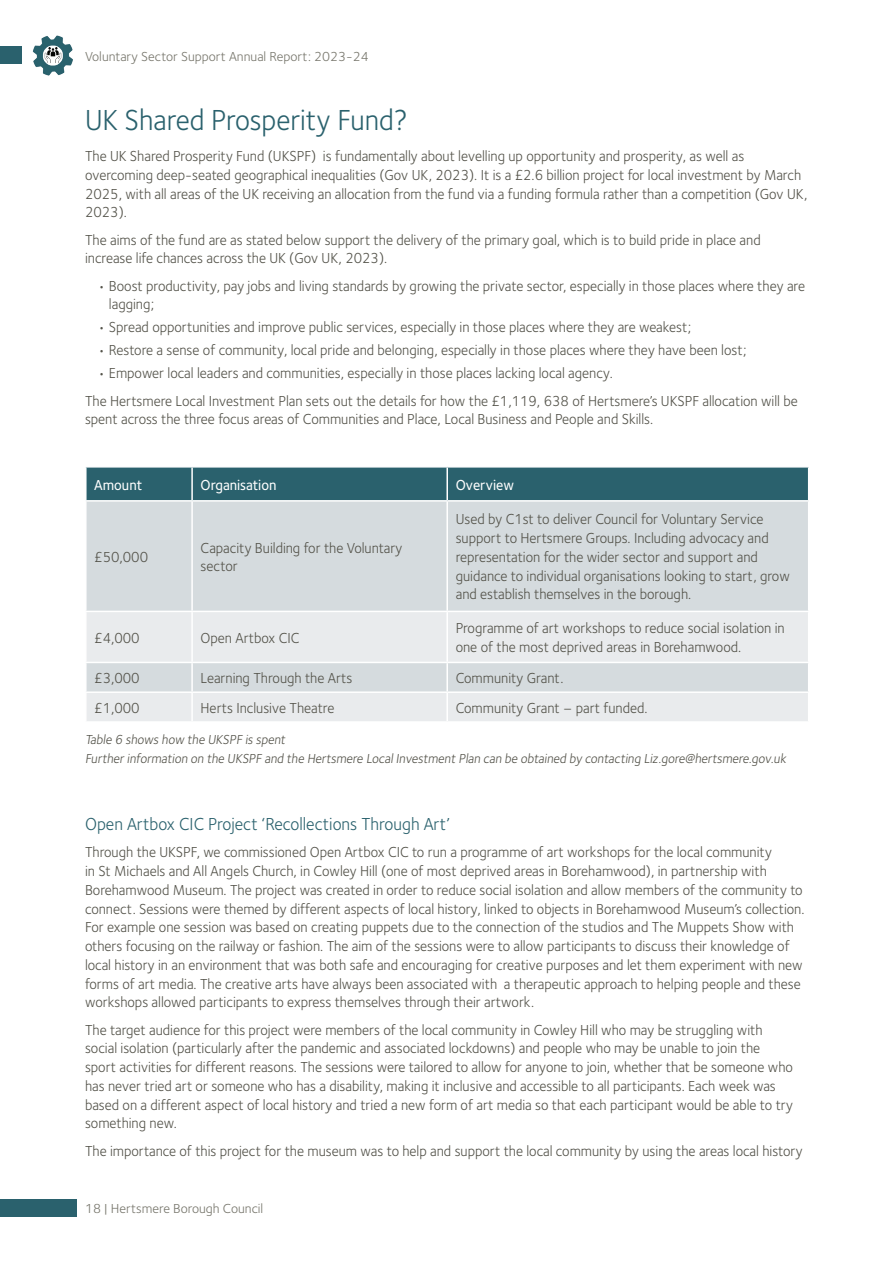
<style>
.page{position:relative;width:893px;height:1263px;background:#fff}
.page>*{position:absolute;margin:0;border:0;box-sizing:border-box;transform-origin:0 0}
.subheading{font:30px "Foundry Sterling";color:#2a616d;scale:.95 1}
.subheading_2{font:18px "Foundry Sterling";color:#2a616d;scale:.95 1}
.body_txt{font:15px/18.8px "Foundry Sterling";color:#535249;scale:.95 1}
.bullet_point{font:15px/18.8px "Foundry Sterling";color:#535249;scale:.95 1}
.table_top{font:500 15px "Foundry Sterling";color:#fff;scale:.95 1}
.table_number{font:13.5px/19.5px "Foundry Sterling";color:#535249;scale:.95 1}
.t1{font:13.5px "Foundry Sterling";color:#77766c}
</style>
<div class="page">
<div style="left:0;top:47px;width:21px;height:17px;background:#2a616d"></div>
<div style="left:0;top:1199px;width:77px;height:17px;background:#2a616d"></div>
<img style="left:32px;top:35px;width:41px;height:41px">
<div style="left:87px;top:468px;width:721px;height:32px;background:#2a616d"></div>
<div style="left:87px;top:502px;width:721px;height:109px;background:#d5dbde"></div>
<svg style="left:87px;top:612px;width:721px;height:109px;background:#e3e6e9"></svg>
<hr style="left:191px;top:468px;width:2px;height:32px;background:#fff">
<hr style="left:446px;top:468px;width:2px;height:32px;background:#fff">
<hr style="left:191px;top:502px;width:2px;height:109px;background:#fff">
<hr style="left:446px;top:502px;width:2px;height:109px;background:#fff">
<hr style="left:191px;top:612px;width:2px;height:50px;background:#fff">
<hr style="left:446px;top:612px;width:2px;height:50px;background:#fff">
<hr style="left:85px;top:662px;width:107px;height:1px;background:#fff">
<hr style="left:192px;top:662px;width:255px;height:1px;background:#fff">
<hr style="left:191px;top:663px;width:2px;height:28px;background:#fff">
<hr style="left:447px;top:662px;width:362px;height:1px;background:#fff">
<hr style="left:446px;top:663px;width:2px;height:28px;background:#fff">
<hr style="left:85px;top:691px;width:107px;height:2px;background:#fff">
<hr style="left:192px;top:691px;width:255px;height:2px;background:#fff">
<hr style="left:191px;top:693px;width:2px;height:28px;background:#fff">
<hr style="left:447px;top:691px;width:362px;height:2px;background:#fff">
<hr style="left:446px;top:693px;width:2px;height:28px;background:#fff">
<p class="t1" style="left:85px;top:48px;width:285px">Voluntary Sector Support Annual Report: 2023-24</p>
<p class="subheading" style="left:85px;top:102px;width:341px">UK Shared Prosperity Fund?</p>
<p class="body_txt" style="left:85px;top:146px;width:762px">The UK Shared Prosperity Fund (UKSPF) is fundamentally about levelling up opportunity and prosperity, as well as overcoming deep-seated geographical inequalities (Gov UK, 2023). It is a £2.6 billion project for local investment by March 2025, with all areas of the UK receiving an allocation from the fund via a funding formula rather than a competition (Gov UK, 2023).</p>
<p class="body_txt" style="left:85px;top:230px;width:713px">The aims of the fund are as stated below support the delivery of the primary goal, which is to build pride in place and increase life chances across the UK (Gov UK, 2023).</p>
<p class="bullet_point" style="left:109px;top:276px;width:734px;text-indent:-11px">• Boost productivity, pay jobs and living standards by growing the private sector, especially in those places where they are lagging;</p>
<p class="bullet_point" style="left:98px;top:318px;width:626px">• Spread opportunities and improve public services, especially in those places where they are weakest;</p>
<p class="bullet_point" style="left:98px;top:341px;width:684px">• Restore a sense of community, local pride and belonging, especially in those places where they have been lost;</p>
<p class="body_txt" style="left:98px;top:364px;width:544px">• Empower local leaders and communities, especially in those places lacking local agency.</p>
<p class="body_txt" style="left:85px;top:391px;width:752px">The Hertsmere Local Investment Plan sets out the details for how the £1,119, 638 of Hertsmere’s UKSPF allocation will be spent across the three focus areas of Communities and Place, Local Business and People and Skills.</p>
<p class="table_top" style="left:94px;top:476px;width:52px">Amount</p>
<p class="table_top" style="left:201px;top:476px;width:81px">Organisation</p>
<p class="table_top" style="left:456px;top:476px;width:63px">Overview</p>
<p class="body_txt" style="left:94px;top:547px;width:58px">£50,000</p>
<p class="body_txt" style="left:201px;top:538px;width:214px">Capacity Building for the Voluntary sector</p>
<p class="body_txt" style="left:456px;top:510px;width:353px">Used by C1st to deliver Council for Voluntary Service support to Hertsmere Groups. Including advocacy and representation for the wider sector and support and guidance to individual organisations looking to start, grow and establish themselves in the borough.</p>
<p class="body_txt" style="left:94px;top:628px;width:49px">£4,000</p>
<p class="body_txt" style="left:201px;top:628px;width:105px">Open Artbox CIC</p>
<p class="body_txt" style="left:456px;top:619px;width:348px">Programme of art workshops to reduce social isolation in one of the most deprived areas in Borehamwood.</p>
<p class="body_txt" style="left:94px;top:669px;width:49px">£3,000</p>
<p class="body_txt" style="left:201px;top:669px;width:161px">Learning Through the Arts</p>
<p class="body_txt" style="left:456px;top:669px;width:115px">Community Grant.</p>
<p class="body_txt" style="left:94px;top:698px;width:49px">£1,000</p>
<p class="body_txt" style="left:201px;top:698px;width:142px">Herts Inclusive Theatre</p>
<p class="body_txt" style="left:456px;top:698px;width:203px">Community Grant – part funded.</p>
<p class="table_number" style="left:85px;top:729px;width:742px">Table 6 shows how the UKSPF is spent<br>Further information on the UKSPF and the Hertsmere Local Investment Plan can be obtained by contacting Liz.gore@hertsmere.gov.uk</p>
<p class="subheading_2" style="left:85px;top:813px;width:385px">Open Artbox CIC Project ‘Recollections Through Art’</p>
<p class="body_txt" style="left:85px;top:843px;width:759px">Through the UKSPF, we commissioned Open Artbox CIC to run a programme of art workshops for the local community<br>in St Michaels and All Angels Church, in Cowley Hill (one of most deprived areas in Borehamwood), in partnership with Borehamwood Museum. The project was created in order to reduce social isolation and allow members of the community to connect. Sessions were themed by different aspects of local history, linked to objects in Borehamwood Museum’s collection.<br>For example one session was based on creating puppets due to the connection of the studios and The Muppets Show with others focusing on the railway or fashion. The aim of the sessions were to allow participants to discuss their knowledge of local history in an environment that was both safe and encouraging for creative purposes and let them experiment with new forms of art media. The creative arts have always been associated with a therapeutic approach to helping people and these workshops allowed participants to express themselves through their artwork.</p>
<p class="body_txt" style="left:85px;top:1020px;width:747px">The target audience for this project were members of the local community in Cowley Hill who may be struggling with social isolation (particularly after the pandemic and associated lockdowns) and people who may be unable to join the sport activities for different reasons. The sessions were tailored to allow for anyone to join, whether that be someone who has never tried art or someone who has a disability, making it inclusive and accessible to all participants. Each week was based on a different aspect of local history and tried a new form of art media so that each participant would be able to try something new.</p>
<p class="body_txt" style="left:85px;top:1141px;width:757px">The importance of this project for the museum was to help and support the local community by using the areas local history</p>
<p class="t1" style="left:85px;top:1200px;width:180px">18 | Hertsmere Borough Council</p>
</div>
